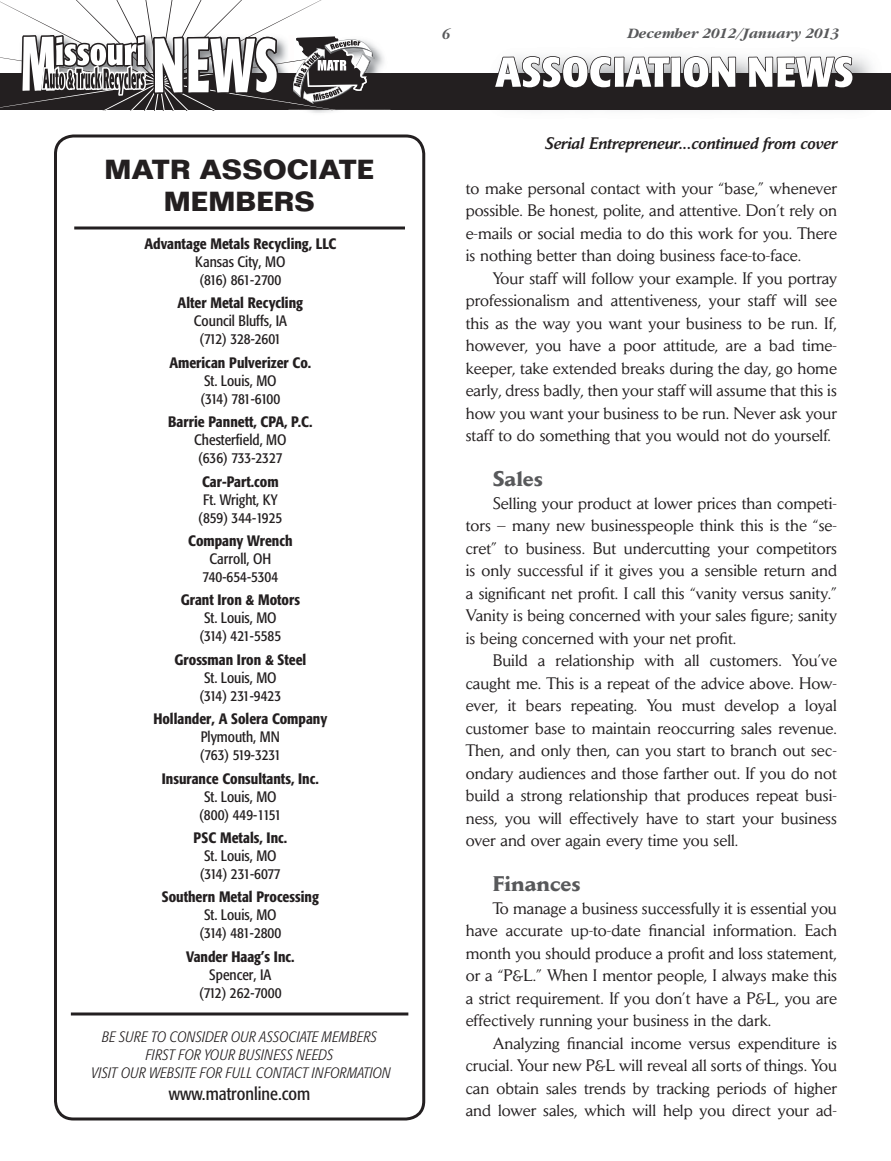
<style>
.page{position:relative;width:891px;height:1161px;background:#fff}
.page>*{position:absolute;margin:0;border:0;box-sizing:border-box;transform-origin:0 0}
.t1{font:700 27px/32.4px "Folio";color:#231f20;text-align:center}
.t2{font:700 21px "Daily News";color:#58595b}
.t3{font:condensed 18px "Formata";color:#231f20}
.t4{font:16.5px/22.5px "Daily News";color:#231f20;text-align:justify}
.t5{font:italic 500 16.5px "Daily News";color:#231f20}
.t6{font:condensed 15px/18px "Formata";color:#231f20;text-align:center}
.t7{font:500 condensed 15px "Formata";color:#231f20}
.t8{font:italic 300 condensed 15px/18px "Formata";letter-spacing:.01em;color:#231f20;text-align:center}
.t9{font:italic 700 15px "Garamond";color:#58595b}
</style>
<div class="page">
<img style="left:661px;top:55px;width:211px;height:18px">
<svg style="left:0;top:0;width:322px;height:31px"></svg>
<div style="left:0;top:73px;width:891px;height:37px;background:#231f20"></div>
<img style="left:310px;top:46px;width:74px;height:67px">
<img style="left:375px;top:48px;width:3px;height:14px">
<img style="left:375px;top:73px;width:10px;height:37px">
<svg style="left:0;top:31px;width:375px;height:80px"></svg>
<svg style="left:495px;top:56px;width:241px;height:32px"></svg>
<svg style="left:748px;top:56px;width:105px;height:32px"></svg>
<div style="left:54px;top:134px;width:371px;height:986px;border:3px solid #231f20;border-radius:18px"></div>
<svg style="left:74px;top:226px;width:331px;height:4px"></svg>
<svg style="left:71px;top:1012px;width:337px;height:4px"></svg>
<h1 class="t1" style="left:105px;top:153px;width:271px">MATR ASSOCIATE<br>MEMBERS</h1>
<p class="t7" style="left:144px;top:235px;width:193px">Advantage Metals Recycling, LLC</p>
<p class="t6" style="left:195px;top:253px;width:92px;text-align:left">Kansas City, MO (816) 861-2700</p>
<p class="t7" style="left:178px;top:294px;width:127px">Alter Metal Recycling</p>
<p class="t6" style="left:194px;top:312px;width:95px">Council Bluffs, IA (712) 328-2601</p>
<p class="t7" style="left:169px;top:353px;width:143px">American Pulverizer Co.</p>
<p class="t6" style="left:200px;top:372px;width:81px;text-align:left">St. Louis, MO (314) 781-6100</p>
<p class="t7" style="left:168px;top:413px;width:146px">Barrie Pannett, CPA, P.C.</p>
<p class="t6" style="left:194px;top:431px;width:94px;text-align:left">Chesterfield, MO (636) 733-2327</p>
<p class="t7" style="left:202px;top:472px;width:78px">Car-Part.com</p>
<p class="t6" style="left:198px;top:490px;width:86px">Ft. Wright, KY (859) 344-1925</p>
<p class="t7" style="left:188px;top:532px;width:106px">Company Wrench</p>
<p class="t6" style="left:202px;top:550px;width:77px">Carroll, OH<br>740-654-5304</p>
<p class="t7" style="left:181px;top:591px;width:121px">Grant Iron &amp; Motors</p>
<p class="t6" style="left:199px;top:609px;width:83px">St. Louis, MO (314) 421-5585</p>
<p class="t7" style="left:174px;top:650px;width:133px">Grossman Iron &amp; Steel</p>
<p class="t6" style="left:199px;top:669px;width:83px">St. Louis, MO (314) 231-9423</p>
<p class="t7" style="left:153px;top:710px;width:175px">Hollander, A Solera Company</p>
<p class="t6" style="left:200px;top:728px;width:83px;text-align:left">Plymouth, MN (763) 519-3231</p>
<p class="t7" style="left:162px;top:769px;width:158px">Insurance Consultants, Inc.</p>
<p class="t6" style="left:199px;top:787px;width:84px">St. Louis, MO (800) 449-1151</p>
<p class="t7" style="left:194px;top:829px;width:95px">PSC Metals, Inc.</p>
<p class="t6" style="left:200px;top:847px;width:83px;text-align:left">St. Louis, MO (314) 231-6077</p>
<p class="t7" style="left:162px;top:888px;width:159px">Southern Metal Processing</p>
<p class="t6" style="left:199px;top:906px;width:84px">St. Louis, MO (314) 481-2800</p>
<p class="t7" style="left:186px;top:947px;width:110px">Vander Haag’s Inc.</p>
<p class="t6" style="left:199px;top:966px;width:84px">Spencer, IA (712) 262-7000</p>
<p class="t8" style="left:92px;top:1028px;width:301px">BE SURE TO CONSIDER OUR ASSOCIATE MEMBERS<br>FIRST FOR YOUR BUSINESS NEEDS<br>VISIT OUR WEBSITE FOR FULL CONTACT INFORMATION</p>
<p class="t3" style="left:169px;top:1083px;width:143px">www.matronline.com</p>
<p class="t9" style="left:441px;top:26px;width:10px">6</p>
<p class="t9" style="left:627px;top:25px;width:213px">December 2012/January 2013</p>
<p class="t5" style="left:545px;top:133px;width:294px">Serial Entrepreneur...continued from cover</p>
<p class="t4" style="left:466px;top:176px;width:373px">to make personal contact with your “base,” whenever possible. Be honest, polite, and attentive. Don’t rely on e-mails or social media to do this work for you. There is nothing better than doing business face-to-face.</p>
<p class="t4" style="left:466px;top:266px;width:373px;text-indent:27px">Your staff will follow your example. If you portray professionalism and attentiveness, your staff will see this as the way you want your business to be run. If, however, you have a poor attitude, are a bad time&shy;keeper, take extended breaks during the day, go home early, dress badly, then your staff will assume that this is how you want your business to be run. Never ask your staff to do something that you would not do yourself.</p>
<p class="t2" style="left:493px;top:466px;width:52px">Sales</p>
<p class="t4" style="left:466px;top:491px;width:373px;text-indent:27px">Selling your product at lower prices than competi&shy;tors – many new businesspeople think this is the “se&shy;cret” to business. But undercutting your competitors is only successful if it gives you a sensible return and a significant net profit. I call this “vanity versus sanity.” Vanity is being concerned with your sales figure; sanity is being concerned with your net profit.</p>
<p class="t4" style="left:466px;top:649px;width:373px;text-indent:27px">Build a relationship with all customers. You’ve caught me. This is a repeat of the advice above. How&shy;ever, it bears repeating. You must develop a loyal customer base to maintain reoccurring sales revenue.<br>Then, and only then, can you start to branch out sec&shy;ondary audiences and those farther out. If you do not build a strong relationship that produces repeat busi&shy;ness, you will effectively have to start your business over and over again every time you sell.</p>
<p class="t2" style="left:493px;top:871px;width:89px">Finances</p>
<p class="t4" style="left:466px;top:896px;width:373px;text-indent:27px">To manage a business successfully it is essential you have accurate up-to-date financial information. Each month you should produce a profit and loss statement, or a “P&amp;L.” When I mentor people, I always make this a strict requirement. If you don’t have a P&amp;L, you are effectively running your business in the dark.</p>
<p class="t4" style="left:466px;top:1031px;width:373px;text-indent:27px">Analyzing financial income versus expenditure is crucial. Your new P&amp;L will reveal all sorts of things. You can obtain sales trends by tracking periods of higher and lower sales, which will help you direct your ad-</p>
</div>
